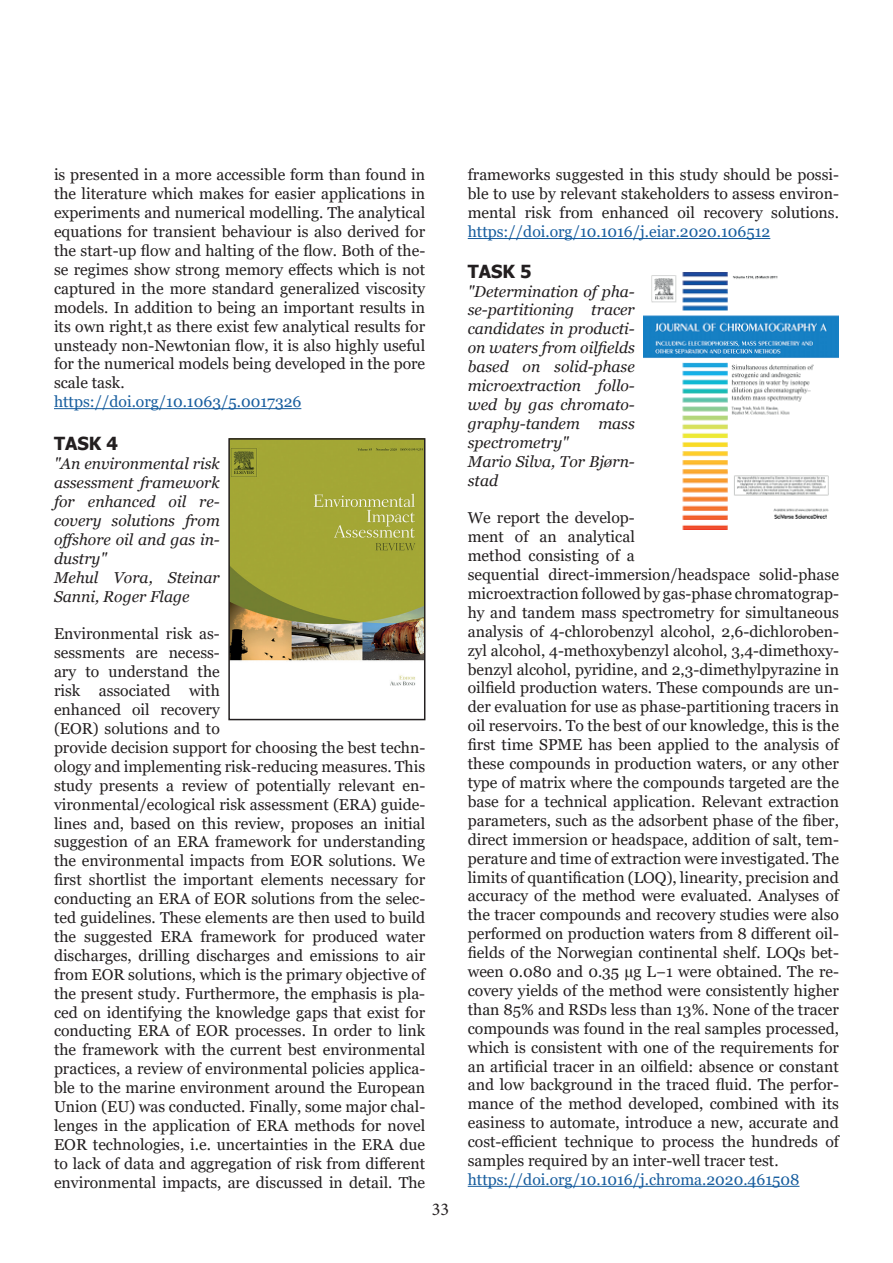
<style>
.page{position:relative;width:893px;height:1263px;background:#fff}
.page>*{position:absolute;margin:0;border:0;box-sizing:border-box;transform-origin:0 0}
.t1{font:700 18px "Tahoma";color:#231f20}
.t2{font:18px "Minion Pro";color:#231f20}
.t3{font:15.75px/18.9px "Georgia";color:#231f20;text-align:justify}
.t4{font:italic 15.75px/18.9px "Georgia";color:#231f20}
.t5{font:15.75px "Georgia";color:#175d9e}
</style>
<div class="page">
<img style="left:231px;top:441px;width:191px;height:245px">
<div style="left:228px;top:438px;width:197px;height:282px;border:2px solid #231f20"></div>
<hr style="left:54px;top:408px;width:247px;height:1px;background:#175d9e">
<hr style="left:468px;top:238px;width:302px;height:1px;background:#175d9e">
<hr style="left:468px;top:1186px;width:331px;height:1px;background:#175d9e">
<img style="left:643px;top:272px;width:196px;height:258px">
<p class="t3" style="left:54px;top:166px;width:373px">is presented in a more accessible form than found in the literature which makes for easier applications in experiments and numerical modelling. The analytical equations for transient behaviour is also derived for the start-up flow and halting of the flow. Both of the&shy;se regimes show strong memory effects which is not captured in the more standard generalized viscosity models. In addition to being an important results in its own right,t as there exist few analytical results for unsteady non-Newtonian flow, it is also highly useful for the numerical models being developed in the pore scale task.</p>
<p class="t5" style="left:54px;top:392px;width:249px">https://doi.org/10.1063/5.0017326</p>
<p class="t1" style="left:54px;top:431px;width:66px">TASK 4</p>
<p class="t4" style="left:54px;top:455px;width:167px">"An environmental risk assessment framework for enhanced oil re&shy;covery solutions from offshore oil and gas in&shy;dustry"<br>Mehul Vora, Steinar<br>Sanni, Roger Flage</p>
<p class="t3" style="left:54px;top:625px;width:373px;text-align:left">Environmental risk as-<br>sessments are necess-<br>ary to understand the<br>risk associated with<br>enhanced oil recovery<br>(EOR) solutions and to<br>provide decision support for choosing the best techn&shy;ology and implementing risk-reducing measures. This study presents a review of potentially relevant en&shy;vironmental/ecological risk assessment (ERA) guide&shy;lines and, based on this review, proposes an initial suggestion of an ERA framework for understanding the environmental impacts from EOR solutions. We first shortlist the important elements necessary for conducting an ERA of EOR solutions from the selec&shy;ted guidelines. These elements are then used to build the suggested ERA framework for produced water discharges, drilling discharges and emissions to air from EOR solutions, which is the primary objective of the present study. Furthermore, the emphasis is pla&shy;ced on identifying the knowledge gaps that exist for conducting ERA of EOR processes. In order to link the framework with the current best environmental practices, a review of environmental policies applica&shy;ble to the marine environment around the European Union (EU) was conducted. Finally, some major chal&shy;lenges in the application of ERA methods for novel EOR technologies, i.e. uncertainties in the ERA due to lack of data and aggregation of risk from different environmental impacts, are discussed in detail. The</p>
<p class="t2" style="left:432px;top:1197px;width:19px">33</p>
<p class="t3" style="left:468px;top:166px;width:373px">frameworks suggested in this study should be possi&shy;ble to use by relevant stakeholders to assess environ&shy;mental risk from enhanced oil recovery solutions.</p>
<p class="t5" style="left:468px;top:222px;width:304px">https://doi.org/10.1016/j.eiar.2020.106512</p>
<p class="t1" style="left:468px;top:258px;width:66px">TASK 5</p>
<p class="t4" style="left:468px;top:282px;width:169px">"Determination of pha&shy;se-partitioning tracer candidates in producti&shy;on waters from oilfields based on solid-phase microextraction follo&shy;wed by gas chromato&shy;graphy-tandem mass spectrometry"<br>Mario Silva, Tor Bjørn&shy;stad</p>
<p class="t3" style="left:468px;top:509px;width:373px;text-align:left">We report the develop-<br>ment of an analytical<br>method consisting of a<br>sequential direct-immersion/headspace solid-phase microextraction followed by gas-phase chromatograp&shy;hy and tandem mass spectrometry for simultaneous analysis of 4-chlorobenzyl alcohol, 2,6-dichloroben&shy;zyl alcohol, 4-methoxybenzyl alcohol, 3,4-dimethoxy&shy;benzyl alcohol, pyridine, and 2,3-dimethylpyrazine in oilfield production waters. These compounds are un&shy;der evaluation for use as phase-partitioning tracers in oil reservoirs. To the best of our knowledge, this is the first time SPME has been applied to the analysis of these compounds in production waters, or any other type of matrix where the compounds targeted are the base for a technical application. Relevant extraction parameters, such as the adsorbent phase of the fiber, direct immersion or headspace, addition of salt, tem&shy;perature and time of extraction were investigated. The limits of quantification (LOQ), linearity, precision and accuracy of the method were evaluated. Analyses of the tracer compounds and recovery studies were also performed on production waters from 8 different oil&shy;fields of the Norwegian continental shelf. LOQs bet&shy;ween 0.080 and 0.35 µg L−1 were obtained. The re&shy;covery yields of the method were consistently higher than 85% and RSDs less than 13%. None of the tracer compounds was found in the real samples processed, which is consistent with one of the requirements for an artificial tracer in an oilfield: absence or constant and low background in the traced fluid. The perfor&shy;mance of the method developed, combined with its easiness to automate, introduce a new, accurate and cost-efficient technique to process the hundreds of samples required by an inter-well tracer test.</p>
<p class="t5" style="left:468px;top:1170px;width:333px">https://doi.org/10.1016/j.chroma.2020.461508</p>
</div>
